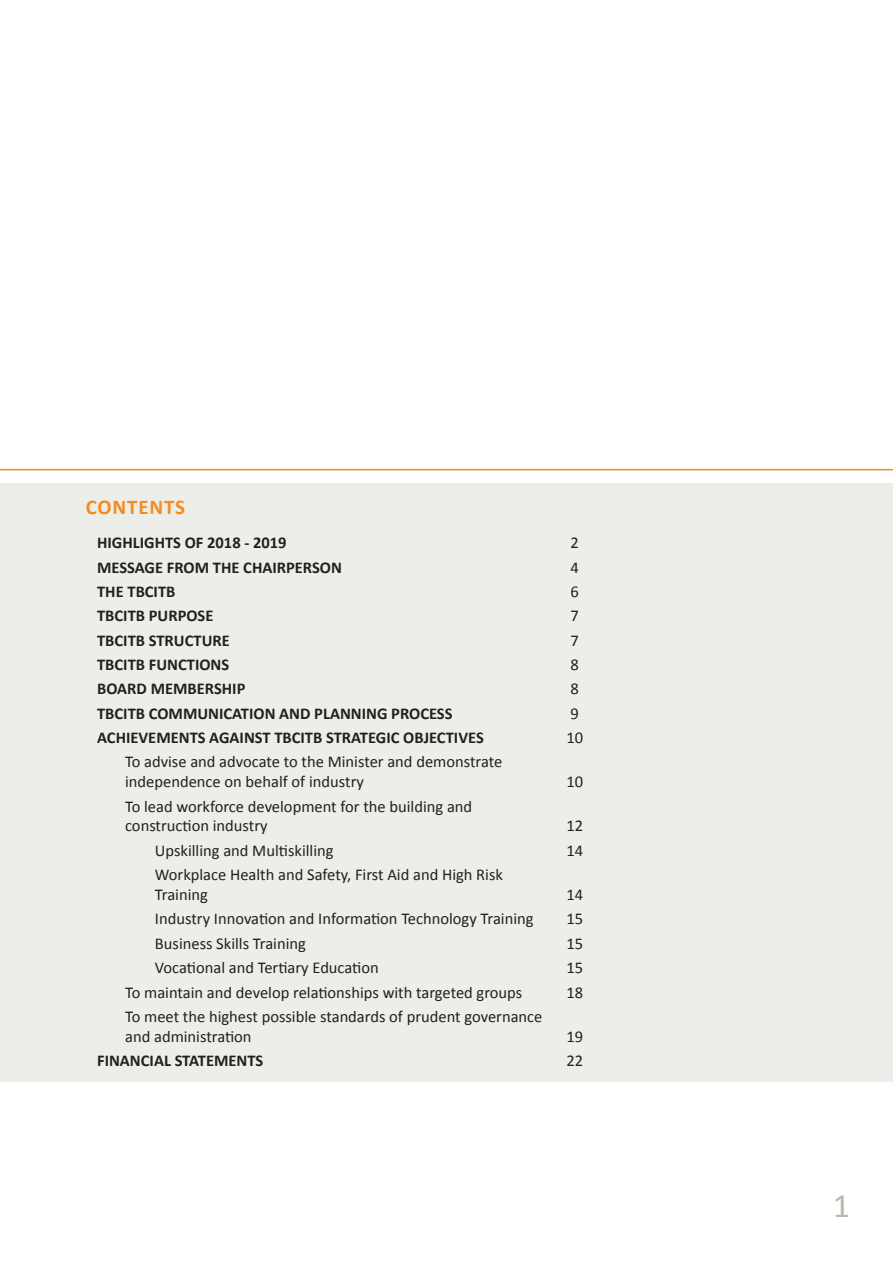
<style>
.page{position:relative;width:893px;height:1263px;background:#fff}
.page>*{position:absolute;margin:0;border:0;box-sizing:border-box;transform-origin:0 0}
.t1{font:34.5px "Calibri";color:#bbb9ac}
.HEADINGS{font:700 21px "Calibri";letter-spacing:.04em;color:#f68b1f}
.body_text_normal{font:16.5px/19.8px "Calibri";color:#231f20}
.body_text_normal-2{font:700 16.5px "Calibri";color:#231f20}
</style>
<div class="page">
<div style="left:0;top:484px;width:893px;height:598px;background:#edeeea"></div>
<hr style="left:0;top:469px;width:893px;height:1px;background:#f68b1f">
<p class="HEADINGS" style="left:86px;top:494px;width:101px">CONTENTS</p>
<p class="body_text_normal-2" style="left:97px;top:532px;width:191px">HIGHLIGHTS OF 2018 - 2019</p>
<p class="body_text_normal" style="left:570px;top:533px;width:10px">2</p>
<p class="body_text_normal-2" style="left:97px;top:556px;width:246px">MESSAGE FROM THE CHAIRPERSON</p>
<p class="body_text_normal" style="left:570px;top:557px;width:10px">4</p>
<p class="body_text_normal-2" style="left:97px;top:581px;width:80px">THE TBCITB</p>
<p class="body_text_normal" style="left:570px;top:581px;width:10px">6</p>
<p class="body_text_normal-2" style="left:97px;top:605px;width:118px">TBCITB PURPOSE</p>
<p class="body_text_normal" style="left:570px;top:606px;width:10px">7</p>
<p class="body_text_normal-2" style="left:97px;top:630px;width:134px">TBCITB STRUCTURE</p>
<p class="body_text_normal" style="left:570px;top:630px;width:10px">7</p>
<p class="body_text_normal-2" style="left:97px;top:654px;width:134px">TBCITB FUNCTIONS</p>
<p class="body_text_normal" style="left:570px;top:655px;width:10px">8</p>
<p class="body_text_normal-2" style="left:97px;top:678px;width:150px">BOARD MEMBERSHIP</p>
<p class="body_text_normal" style="left:570px;top:679px;width:10px">8</p>
<p class="body_text_normal-2" style="left:97px;top:703px;width:357px">TBCITB COMMUNICATION AND PLANNING PROCESS</p>
<p class="body_text_normal" style="left:570px;top:703px;width:10px">9</p>
<p class="body_text_normal-2" style="left:97px;top:727px;width:388px">ACHIEVEMENTS AGAINST TBCITB STRATEGIC OBJECTIVES</p>
<p class="body_text_normal" style="left:566px;top:728px;width:18px">10</p>
<p class="body_text_normal" style="left:125px;top:752px;width:379px">To advise and advocate to the Minister and demonstrate independence on behalf of industry</p>
<p class="body_text_normal" style="left:566px;top:772px;width:18px">10</p>
<p class="body_text_normal" style="left:125px;top:796px;width:349px">To lead workforce development for the building and construction industry</p>
<p class="body_text_normal" style="left:566px;top:816px;width:18px">12</p>
<p class="body_text_normal" style="left:155px;top:840px;width:180px">Upskilling and Multiskilling</p>
<p class="body_text_normal" style="left:566px;top:840px;width:18px">14</p>
<p class="body_text_normal" style="left:155px;top:865px;width:350px">Workplace Health and Safety, First Aid and High Risk<br>Training</p>
<p class="body_text_normal" style="left:566px;top:885px;width:18px">14</p>
<p class="body_text_normal" style="left:155px;top:909px;width:380px">Industry Innovation and Information Technology Training</p>
<p class="body_text_normal" style="left:566px;top:909px;width:18px">15</p>
<p class="body_text_normal" style="left:155px;top:933px;width:153px">Business Skills Training</p>
<p class="body_text_normal" style="left:566px;top:933px;width:18px">15</p>
<p class="body_text_normal" style="left:155px;top:958px;width:225px">Vocational and Tertiary Education</p>
<p class="body_text_normal" style="left:566px;top:958px;width:18px">15</p>
<p class="body_text_normal" style="left:125px;top:982px;width:399px">To maintain and develop relationships with targeted groups</p>
<p class="body_text_normal" style="left:566px;top:982px;width:18px">18</p>
<p class="body_text_normal" style="left:125px;top:1006px;width:419px">To meet the highest possible standards of prudent governance and administration</p>
<p class="body_text_normal" style="left:566px;top:1026px;width:18px">19</p>
<p class="body_text_normal-2" style="left:97px;top:1050px;width:168px">FINANCIAL STATEMENTS</p>
<p class="body_text_normal" style="left:566px;top:1051px;width:18px">22</p>
<h1 class="t1" style="left:833px;top:1183px;width:19px">1</h1>
</div>
